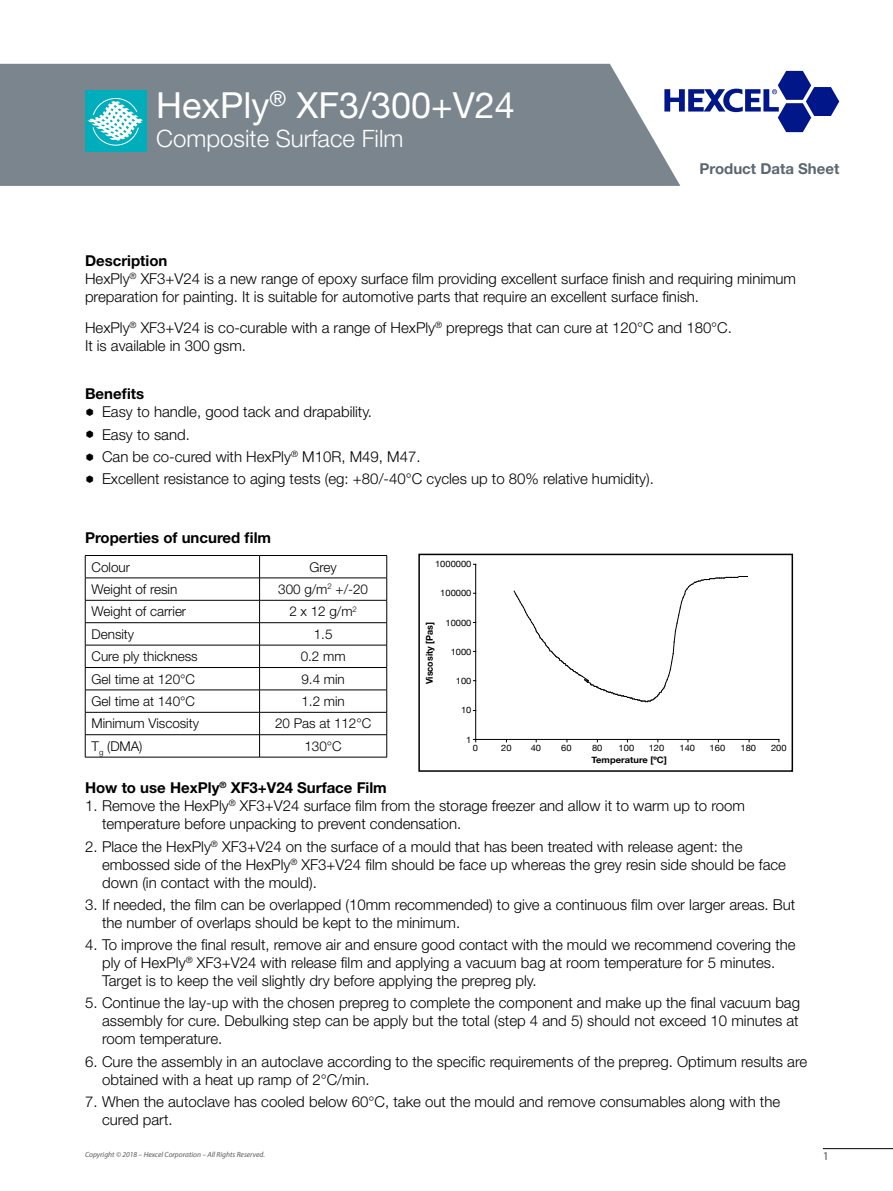
<style>
.page{position:relative;width:893px;height:1191px;background:#fff}
.page>*{position:absolute;margin:0;border:0;box-sizing:border-box;transform-origin:0 0}
.t1{font:36px "Helvetica Neue LT Std";color:#fff}
.t2{font:300 24px "Helvetica Neue LT Std";color:#fff}
.t3{font:300 15px/18px "Helvetica Neue LT Std";color:#000}
.t4{font:700 15px "Helvetica Neue LT Std";color:#000}
.t5{font:700 15px "Helvetica Neue LT Std";color:#5b6670}
.t6{font:300 13.5px "Helvetica Neue LT Std";color:#000}
.t7{font:12px "Myriad Pro";color:#58595b}
.t8{font:700 9.3px "Helvetica Neue";color:#000;scale:.95 1}
.t9{font:8.85px "Helvetica Neue";color:#000;scale:1.05 1}
.t10{font:700 8.85px "Helvetica Neue";color:#000;scale:1.05 1}
.t11{font:italic 7.5px "Myriad Pro";color:#58595b}
.s1{font-weight:700}
</style>
<div class="page">
<div style="left:0;top:64px;width:680px;height:122px;background:#7b858d"></div>
<div style="left:85px;top:91px;width:61px;height:61px;background:#00adbb"></div>
<svg style="left:87px;top:98px;width:56px;height:48px"></svg>
<svg style="left:664px;top:71px;width:175px;height:61px"></svg>
<hr style="left:85px;top:555px;width:175px;height:1px;background:#000">
<hr style="left:260px;top:555px;width:127px;height:1px;background:#000">
<hr style="left:85px;top:577px;width:175px;height:1px;background:#000">
<hr style="left:260px;top:577px;width:127px;height:1px;background:#000">
<hr style="left:85px;top:600px;width:175px;height:1px;background:#000">
<hr style="left:260px;top:600px;width:127px;height:1px;background:#000">
<hr style="left:85px;top:622px;width:175px;height:1px;background:#000">
<hr style="left:260px;top:622px;width:127px;height:1px;background:#000">
<hr style="left:85px;top:645px;width:175px;height:1px;background:#000">
<hr style="left:260px;top:645px;width:127px;height:1px;background:#000">
<hr style="left:85px;top:667px;width:175px;height:1px;background:#000">
<hr style="left:260px;top:667px;width:127px;height:1px;background:#000">
<hr style="left:85px;top:689px;width:175px;height:1px;background:#000">
<hr style="left:260px;top:689px;width:127px;height:1px;background:#000">
<hr style="left:85px;top:712px;width:175px;height:1px;background:#000">
<hr style="left:260px;top:712px;width:127px;height:1px;background:#000">
<hr style="left:85px;top:734px;width:175px;height:1px;background:#000">
<svg style="left:85px;top:556px;width:1px;height:201px"></svg>
<hr style="left:260px;top:734px;width:127px;height:1px;background:#000">
<svg style="left:259px;top:555px;width:1px;height:202px"></svg>
<svg style="left:386px;top:556px;width:1px;height:201px"></svg>
<hr style="left:85px;top:757px;width:175px;height:1px;background:#000">
<hr style="left:260px;top:757px;width:127px;height:1px;background:#000">
<hr style="left:823px;top:1148px;width:70px;height:1px;background:#000">
<hr style="left:475px;top:564px;width:1px;height:175px;background:#000">
<svg style="left:473px;top:738px;width:307px;height:4px"></svg>
<svg style="left:513px;top:575px;width:235px;height:127px"></svg>
<div style="left:418px;top:553px;width:375px;height:219px;border:2px solid #000"></div>
<h1 class="t1" style="left:156px;top:84px;width:360px">HexPly<sup>®</sup> XF3/300+V24</h1>
<h2 class="t2" style="left:156px;top:123px;width:249px">Composite Surface Film</h2>
<p class="t5" style="left:699px;top:159px;width:141px">Product Data Sheet</p>
<p class="t3" style="left:85px;top:251px;width:713px"><span class="s1">Description<br></span>HexPly<sup>®</sup> XF3+V24 is a new range of epoxy surface film providing excellent surface finish and requiring minimum preparation for painting. It is suitable for automotive parts that require an excellent surface finish.</p>
<p class="t3" style="left:85px;top:318px;width:648px">HexPly<sup>®</sup> XF3+V24 is co-curable with a range of HexPly<sup>®</sup> prepregs that can cure at 120°C and 180°C.<br>It is available in 300 gsm.</p>
<p class="t4" style="left:85px;top:385px;width:61px">Benefits</p>
<p class="t3" style="left:102px;top:401px;width:553px;line-height:22.2px">Easy to handle, good tack and drapability.<br>Easy to sand.<br>Can be co-cured with HexPly<sup>®</sup> M10R, M49, M47.<br>Excellent resistance to aging tests (eg: +80/-40°C cycles up to 80% relative humidity).</p>
<p class="t4" style="left:85px;top:528px;width:188px">Properties of uncured film</p>
<p class="t6" style="left:92px;top:558px;width:40px">Colour</p>
<p class="t6" style="left:310px;top:558px;width:29px">Grey</p>
<p class="t6" style="left:92px;top:581px;width:87px">Weight of resin</p>
<p class="t6" style="left:278px;top:581px;width:91px">300 g/m<sup>2</sup> +/-20</p>
<p class="t6" style="left:92px;top:603px;width:96px">Weight of carrier</p>
<p class="t6" style="left:289px;top:603px;width:69px">2 x 12 g/m<sup>2</sup></p>
<p class="t6" style="left:92px;top:625px;width:44px">Density</p>
<p class="t6" style="left:314px;top:625px;width:20px">1.5</p>
<p class="t6" style="left:92px;top:648px;width:108px">Cure ply thickness</p>
<p class="t6" style="left:301px;top:648px;width:46px">0.2 mm</p>
<p class="t6" style="left:92px;top:670px;width:105px">Gel time at 120°C</p>
<p class="t6" style="left:301px;top:670px;width:45px">9.4 min</p>
<p class="t6" style="left:92px;top:693px;width:105px">Gel time at 140°C</p>
<p class="t6" style="left:301px;top:693px;width:45px">1.2 min</p>
<p class="t6" style="left:92px;top:715px;width:109px">Minimum Viscosity</p>
<p class="t6" style="left:275px;top:715px;width:98px">20 Pas at 112°C</p>
<p class="t6" style="left:92px;top:737px;width:52px">T<sub>g</sub> (DMA)</p>
<p class="t6" style="left:304px;top:737px;width:39px">130°C</p>
<p class="t4" style="left:85px;top:778px;width:303px">How to use HexPly<sup>®</sup> XF3+V24 Surface Film</p>
<p class="t3" style="left:102px;top:796px;width:644px;text-indent:-17px">1. Remove the HexPly<sup>®</sup> XF3+V24 surface film from the storage freezer and allow it to warm up to room temperature before unpacking to prevent condensation.</p>
<p class="t3" style="left:102px;top:837px;width:685px;text-indent:-17px">2. Place the HexPly<sup>®</sup> XF3+V24 on the surface of a mould that has been treated with release agent: the embossed side of the HexPly<sup>®</sup> XF3+V24 film should be face up whereas the grey resin side should be face down (in contact with the mould).</p>
<p class="t3" style="left:102px;top:895px;width:695px;text-indent:-17px">3. If needed, the film can be overlapped (10mm recommended) to give a continuous film over larger areas. But the number of overlaps should be kept to the minimum.</p>
<p class="t3" style="left:102px;top:935px;width:695px;text-indent:-17px">4. To improve the final result, remove air and ensure good contact with the mould we recommend covering the ply of HexPly<sup>®</sup> XF3+V24 with release film and applying a vacuum bag at room temperature for 5 minutes.<br>Target is to keep the veil slightly dry before applying the prepreg ply.</p>
<p class="t3" style="left:102px;top:993px;width:699px;text-align:justify;text-indent:-17px">5. Continue the lay-up with the chosen prepreg to complete the component and make up the final vacuum bag assembly for cure. Debulking step can be apply but the total (step 4 and 5) should not exceed 10 minutes at room temperature.</p>
<p class="t3" style="left:102px;top:1052px;width:707px;text-indent:-17px">6. Cure the assembly in an autoclave according to the specific requirements of the prepreg. Optimum results are obtained with a heat up ramp of 2°C/min.</p>
<p class="t3" style="left:102px;top:1092px;width:680px;text-indent:-17px">7. When the autoclave has cooled below 60°C, take out the mould and remove consumables along with the cured part.</p>
<p class="t9" style="left:435px;top:559px;width:36px">1000000</p>
<p class="t9" style="left:440px;top:588px;width:31px">100000</p>
<p class="t9" style="left:445px;top:617px;width:26px">10000</p>
<p class="t9" style="left:451px;top:646px;width:21px">1000</p>
<p class="t9" style="left:456px;top:675px;width:16px">100</p>
<p class="t9" style="left:461px;top:705px;width:11px">10</p>
<p class="t9" style="left:466px;top:734px;width:6px">1</p>
<p class="t8" style="left:424px;top:684px;width:67px;rotate:-90deg">Viscosity [Pas]</p>
<p class="t9" style="left:473px;top:742px;width:6px">0</p>
<p class="t9" style="left:501px;top:742px;width:11px">20</p>
<p class="t9" style="left:531px;top:742px;width:11px">40</p>
<p class="t9" style="left:561px;top:742px;width:11px">60</p>
<p class="t9" style="left:592px;top:742px;width:11px">80</p>
<p class="t9" style="left:619px;top:742px;width:16px">100</p>
<p class="t9" style="left:649px;top:742px;width:16px">120</p>
<p class="t9" style="left:680px;top:742px;width:16px">140</p>
<p class="t9" style="left:710px;top:742px;width:16px">160</p>
<p class="t9" style="left:740px;top:742px;width:16px">180</p>
<p class="t9" style="left:771px;top:742px;width:16px">200</p>
<p class="t10" style="left:592px;top:754px;width:73px">Temperature [ºC]</p>
<p class="t11" style="left:85px;top:1149px;width:181px">Copyright © 2018 – Hexcel Corporation – All Rights Reserved.</p>
<p class="t7" style="left:823px;top:1148px;width:8px">1</p>
</div>
